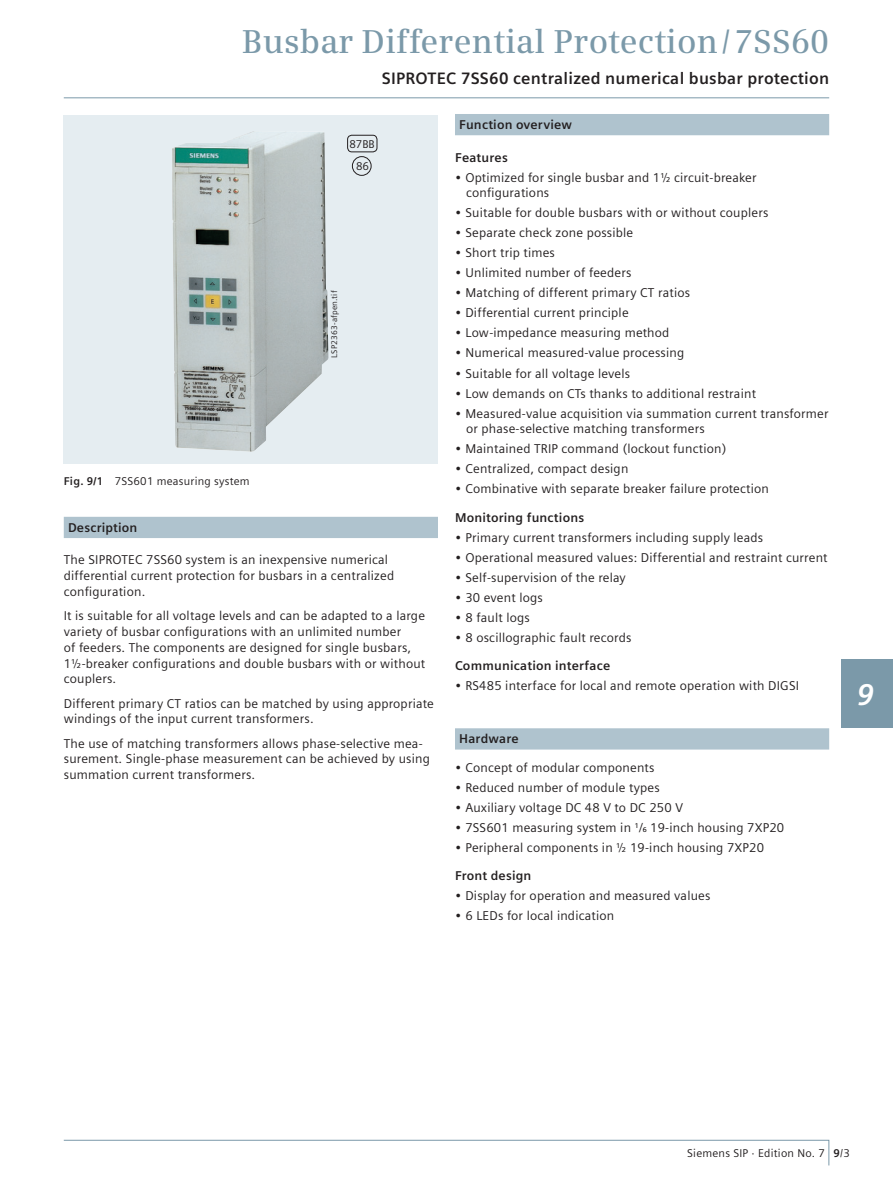
<style>
.page{position:relative;width:893px;height:1191px;background:#fff}
.page>*{position:absolute;margin:0;border:0;box-sizing:border-box;transform-origin:0 0}
.t1{font:600 33px "Siemens Serif";letter-spacing:.005em;color:#7b99a9}
.t2{font:italic 700 30px "Siemens Sans";color:#fff}
.t3{font:700 16.5px "Siemens Sans";letter-spacing:.015em;color:#231f20}
.t4{font:12.75px/15.8px "Siemens Sans";letter-spacing:.015em;color:#231f20}
.t5{font:700 12.75px "Siemens Sans";letter-spacing:.015em;color:#231f20}
.t6{font:11.25px "Siemens Sans";letter-spacing:.02em;color:#231f20}
.t7{font:8.25px "Siemens Sans";letter-spacing:.02em;color:#231f20}
.s1{font-weight:700}
.s2{font-style:italic}
</style>
<div class="page">
<div style="left:64px;top:517px;width:374px;height:21px;background:#afc3ce"></div>
<div style="left:455px;top:114px;width:374px;height:21px;background:#afc3ce"></div>
<div style="left:455px;top:728px;width:374px;height:21px;background:#afc3ce"></div>
<hr style="left:64px;top:97px;width:765px;height:1px;background:#7b99a9">
<svg style="left:63px;top:1139px;width:766px;height:27px"></svg>
<div style="left:64px;top:115px;width:374px;height:348px;background:#e5edf1"></div>
<img style="left:172px;top:131px;width:156px;height:321px">
<div style="left:352px;top:156px;width:19px;height:20px;border:1px solid #231f20;border-radius:50%"></div>
<div style="left:347px;top:135px;width:30px;height:17px;border:1px solid #231f20;border-radius:4px"></div>
<div style="left:842px;top:659px;width:51px;height:68px;background:#7b99a9"></div>
<p class="t1" style="left:242px;top:28px;width:588px">Busbar Differential Protection / 7SS60</p>
<p class="t3" style="left:382px;top:71px;width:449px">SIPROTEC 7SS60 centralized numerical busbar protection</p>
<p class="t6" style="left:349px;top:139px;width:27px">87BB</p>
<p class="t6" style="left:64px;top:476px;width:187px"><span class="s1">Fig. 9/1</span> 7SS601 measuring system</p>
<p class="t6" style="left:356px;top:162px;width:14px">86</p>
<p class="t7" style="left:331px;top:358px;width:69px;rotate:-90deg">LSP2363-afpen.tif</p>
<p class="t5" style="left:68px;top:522px;width:71px">Description</p>
<p class="t4" style="left:64px;top:553px;width:332px">The SIPROTEC 7SS60 system is an inexpensive numerical differential current protection for busbars in a centralized configuration.</p>
<p class="t4" style="left:64px;top:609px;width:363px">It is suitable for all voltage levels and can be adapted to a large variety of busbar configurations with an unlimited number<br>of feeders. The components are designed for single busbars, 1½-breaker configurations and double busbars with or without couplers.</p>
<p class="t4" style="left:64px;top:696px;width:372px">Different primary CT ratios can be matched by using appropriate windings of the input current transformers.</p>
<p class="t4" style="left:64px;top:736px;width:368px">The use of matching transformers allows phase-selective mea&shy;surement. Single-phase measurement can be achieved by using summation current transformers.</p>
<p class="t5" style="left:459px;top:119px;width:114px">Function overview</p>
<p class="t5" style="left:455px;top:152px;width:54px">Features</p>
<p class="t4" style="left:466px;top:170px;width:292px;text-indent:-11px">• Optimized for single busbar and 1½ circuit-breaker configurations</p>
<p class="t4" style="left:455px;top:206px;width:315px">• Suitable for double busbars with or without couplers</p>
<p class="t4" style="left:455px;top:226px;width:180px">• Separate check zone possible</p>
<p class="t4" style="left:455px;top:246px;width:102px">• Short trip times</p>
<p class="t4" style="left:455px;top:266px;width:178px">• Unlimited number of feeders</p>
<p class="t4" style="left:455px;top:286px;width:237px">• Matching of different primary CT ratios</p>
<p class="t4" style="left:455px;top:306px;width:175px">• Differential current principle</p>
<p class="t4" style="left:455px;top:326px;width:216px">• Low-impedance measuring method</p>
<p class="t4" style="left:455px;top:346px;width:231px">• Numerical measured-value processing</p>
<p class="t4" style="left:455px;top:366px;width:177px">• Suitable for all voltage levels</p>
<p class="t4" style="left:455px;top:386px;width:303px">• Low demands on CTs thanks to additional restraint</p>
<p class="t4" style="left:466px;top:406px;width:364px;text-indent:-11px">• Measured-value acquisition via summation current transformer or phase-selective matching transformers</p>
<p class="t4" style="left:455px;top:442px;width:273px">• Maintained TRIP command (lockout function)</p>
<p class="t4" style="left:455px;top:462px;width:175px">• Centralized, compact design</p>
<p class="t4" style="left:455px;top:482px;width:316px">• Combinative with separate breaker failure protection</p>
<p class="t5" style="left:455px;top:512px;width:131px">Monitoring functions</p>
<p class="t4" style="left:455px;top:530px;width:310px">• Primary current transformers including supply leads</p>
<p class="t4" style="left:455px;top:550px;width:374px">• Operational measured values: Differential and restraint current</p>
<p class="t4" style="left:455px;top:570px;width:172px">• Self-supervision of the relay</p>
<p class="t4" style="left:455px;top:590px;width:89px">• 30 event logs</p>
<p class="t4" style="left:455px;top:610px;width:76px">• 8 fault logs</p>
<p class="t4" style="left:455px;top:630px;width:178px">• 8 oscillographic fault records</p>
<p class="t5" style="left:455px;top:661px;width:157px">Communication interface</p>
<p class="t4" style="left:455px;top:679px;width:346px">• RS485 interface for local and remote operation with DIGSI</p>
<p class="t5" style="left:459px;top:733px;width:61px">Hardware</p>
<p class="t4" style="left:455px;top:760px;width:201px">• Concept of modular components</p>
<p class="t4" style="left:455px;top:780px;width:206px">• Reduced number of module types</p>
<p class="t4" style="left:455px;top:800px;width:229px">• Auxiliary voltage DC 48 V to DC 250 V</p>
<p class="t4" style="left:455px;top:820px;width:331px">• 7SS601 measuring system in ¹<span class="s2">/</span>₆ 19-inch housing 7XP20</p>
<p class="t4" style="left:455px;top:840px;width:311px">• Peripheral components in ½ 19-inch housing 7XP20</p>
<p class="t5" style="left:455px;top:870px;width:78px">Front design</p>
<p class="t4" style="left:455px;top:889px;width:257px">• Display for operation and measured values</p>
<p class="t4" style="left:455px;top:909px;width:161px">• 6 LEDs for local indication</p>
<p class="t2" style="left:857px;top:682px;width:19px">9</p>
<p class="t6" style="left:687px;top:1148px;width:164px">Siemens SIP · Edition No. 7 <span class="s1">9</span>/3</p>
</div>
